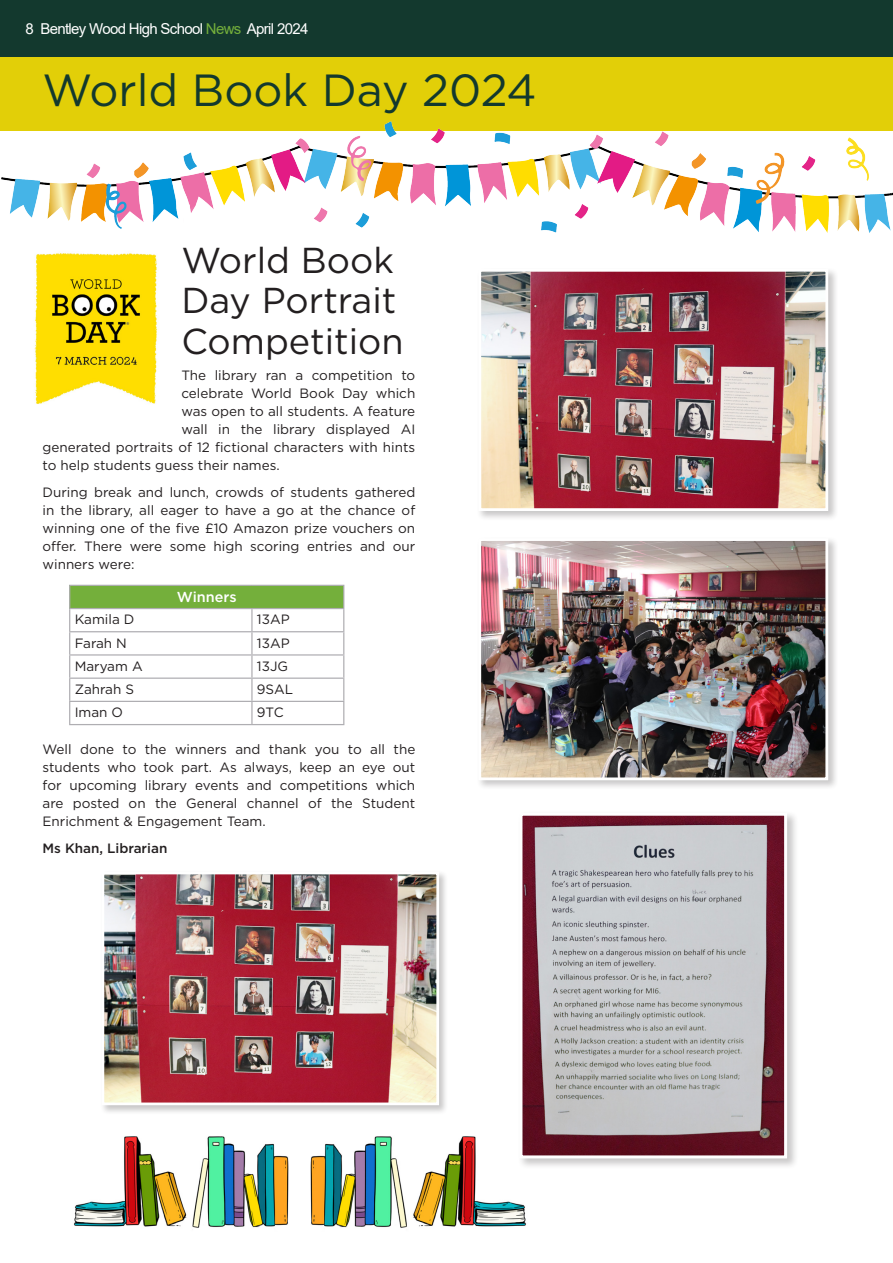
<style>
.page{position:relative;width:893px;height:1263px;background:#fff}
.page>*{position:absolute;margin:0;border:0;box-sizing:border-box;transform-origin:0 0}
.t1{font:45px "Gotham";color:#13392e}
.t2{font:36px/40.5px "Gotham";color:#231f20}
.t3{font:15px "Arial";letter-spacing:-.045em;color:#fff}
.t4{font:500 14.4px "Gotham";color:#fff}
.t5{font:13.5px/18px "Gotham";color:#231f20;text-align:justify}
.t6{font:500 13.5px "Gotham";color:#231f20}
.s1{color:#74af3b}
</style>
<div class="page">
<div style="left:0;top:15px;width:893px;height:116px;background:#e2cf08"></div>
<div style="left:0;top:0;width:893px;height:56px;background:#13392e"></div>
<img style="left:1px;top:122px;width:891px;height:111px">
<img style="left:74px;top:1136px;width:452px;height:92px">
<img style="left:34px;top:253px;width:124px;height:151px">
<div style="left:518px;top:811px;width:280px;height:359px;background:#231f20;opacity:.25"></div>
<img style="left:523px;top:817px;width:260px;height:337px">
<div style="left:519px;top:813px;width:268px;height:345px;border:3px solid #fff"></div>
<div style="left:477px;top:536px;width:361px;height:255px;background:#231f20;opacity:.25"></div>
<img style="left:482px;top:542px;width:342px;height:234px">
<div style="left:478px;top:538px;width:350px;height:242px;border:3px solid #fff"></div>
<div style="left:100px;top:870px;width:349px;height:245px;background:#231f20;opacity:.25"></div>
<img style="left:106px;top:876px;width:329px;height:225px">
<div style="left:102px;top:872px;width:337px;height:233px;border:3px solid #fff"></div>
<div style="left:477px;top:267px;width:361px;height:254px;background:#231f20;opacity:.25"></div>
<img style="left:482px;top:273px;width:342px;height:234px">
<div style="left:478px;top:269px;width:350px;height:242px;border:3px solid #fff"></div>
<div style="left:70px;top:585px;width:274px;height:23px;background:#74af3b"></div>
<hr style="left:69px;top:585px;width:183px;height:1px;background:#afaeb2">
<hr style="left:252px;top:585px;width:92px;height:1px;background:#afaeb2">
<hr style="left:69px;top:608px;width:183px;height:1px;background:#afaeb2">
<hr style="left:252px;top:608px;width:92px;height:1px;background:#afaeb2">
<hr style="left:251px;top:609px;width:2px;height:22px;background:#afaeb2">
<hr style="left:69px;top:631px;width:183px;height:1px;background:#afaeb2">
<hr style="left:252px;top:631px;width:92px;height:1px;background:#afaeb2">
<hr style="left:251px;top:632px;width:2px;height:22px;background:#afaeb2">
<hr style="left:69px;top:654px;width:183px;height:1px;background:#afaeb2">
<hr style="left:252px;top:654px;width:92px;height:1px;background:#afaeb2">
<hr style="left:251px;top:655px;width:2px;height:22px;background:#afaeb2">
<hr style="left:69px;top:677px;width:183px;height:2px;background:#afaeb2">
<hr style="left:252px;top:677px;width:92px;height:2px;background:#afaeb2">
<hr style="left:251px;top:679px;width:2px;height:22px;background:#afaeb2">
<hr style="left:69px;top:701px;width:183px;height:1px;background:#afaeb2">
<svg style="left:69px;top:586px;width:1px;height:138px"></svg>
<hr style="left:252px;top:701px;width:92px;height:1px;background:#afaeb2">
<hr style="left:251px;top:702px;width:2px;height:22px;background:#afaeb2">
<svg style="left:343px;top:586px;width:1px;height:138px"></svg>
<hr style="left:69px;top:724px;width:183px;height:1px;background:#afaeb2">
<hr style="left:252px;top:724px;width:92px;height:1px;background:#afaeb2">
<p class="t3" style="left:26px;top:19px;width:284px">8 Bentley Wood High School <span class="s1">News</span> April 2024</p>
<p class="t1" style="left:43px;top:61px;width:496px">World Book Day 2024</p>
<p class="t2" style="left:181px;top:239px;width:224px">World Book<br>Day Portrait<br>Competition</p>
<p class="t5" style="left:181px;top:366px;width:235px">The library ran a competition to</p>
<p class="t5" style="left:181px;top:384px;width:235px">celebrate World Book Day which</p>
<p class="t5" style="left:181px;top:402px;width:235px">was open to all students. A feature</p>
<p class="t5" style="left:181px;top:420px;width:235px">wall in the library displayed AI</p>
<p class="t5" style="left:43px;top:438px;width:374px">generated portraits of 12 fictional characters with hints</p>
<p class="t5" style="left:43px;top:456px;width:239px">to help students guess their names.</p>
<p class="t5" style="left:43px;top:483px;width:374px">During break and lunch, crowds of students gathered in the library, all eager to have a go at the chance of winning one of the five £10 Amazon prize vouchers on offer. There were some high scoring entries and our winners were:</p>
<p class="t4" style="left:177px;top:587px;width:61px">Winners</p>
<p class="t5" style="left:75px;top:610px;width:61px">Kamila D</p>
<p class="t5" style="left:257px;top:610px;width:34px">13AP</p>
<p class="t5" style="left:75px;top:633px;width:54px">Farah N</p>
<p class="t5" style="left:257px;top:633px;width:34px">13AP</p>
<p class="t5" style="left:75px;top:657px;width:70px">Maryam A</p>
<p class="t5" style="left:257px;top:657px;width:33px">13JG</p>
<p class="t5" style="left:75px;top:680px;width:61px">Zahrah S</p>
<p class="t5" style="left:257px;top:680px;width:38px">9SAL</p>
<p class="t5" style="left:75px;top:703px;width:50px">Iman O</p>
<p class="t5" style="left:257px;top:703px;width:28px">9TC</p>
<p class="t5" style="left:43px;top:740px;width:374px">Well done to the winners and thank you to all the students who took part. As always, keep an eye out for upcoming library events and competitions which are posted on the General channel of the Student Enrichment &amp; Engagement Team.</p>
<p class="t6" style="left:43px;top:839px;width:126px">Ms Khan, Librarian</p>
</div>
